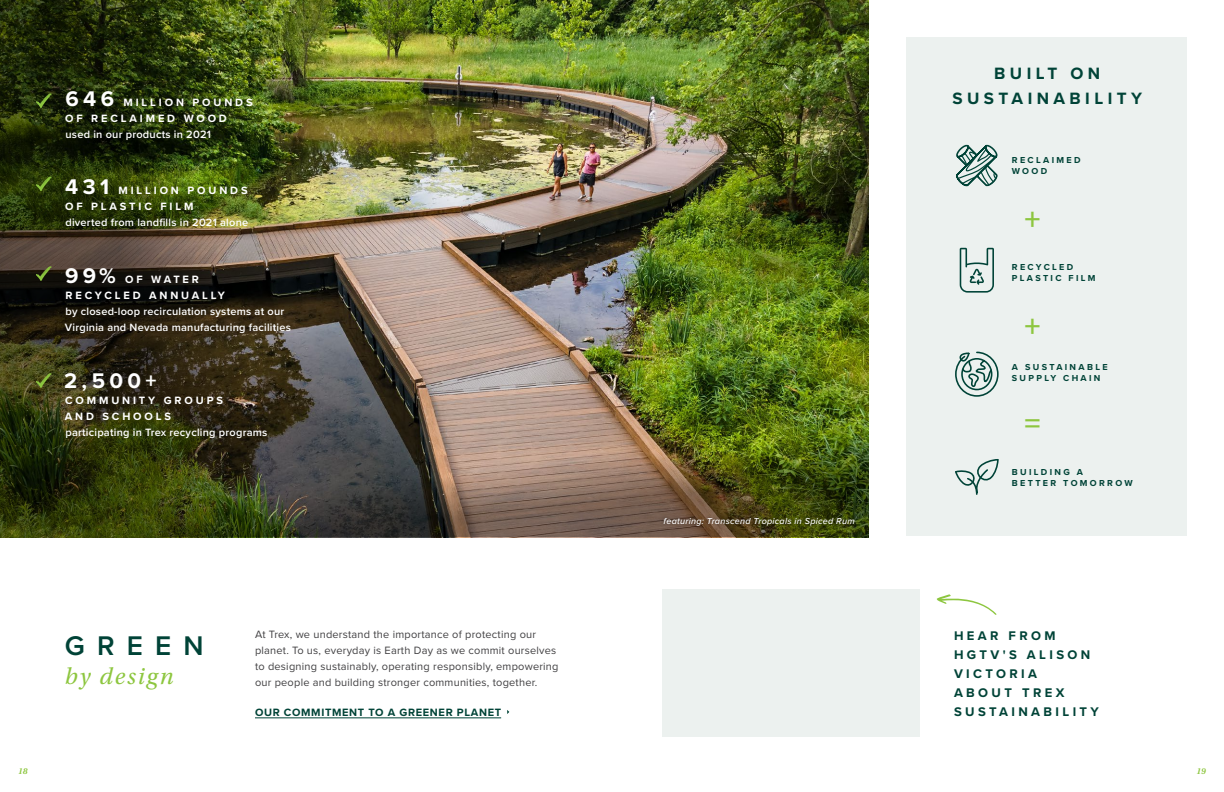
<style>
.page{position:relative;width:1224px;height:792px;background:#fff}
.page>*{position:absolute;margin:0;border:0;box-sizing:border-box;transform-origin:0 0}
.t1{font:600 32px "Proxima Nova";color:#8dc63f}
.t2{font:600 28px "Proxima Nova";letter-spacing:.435em;color:#004337}
.t3{font:italic 24px "Utopia Std";letter-spacing:.08em;color:#8dc63f}
.t4{font:700 22px "Proxima Nova";color:#fff}
.t5{font:700 17px/25px "Proxima Nova";letter-spacing:.26em;color:#004337;text-align:center}
.t6{font:700 13px/19px "Proxima Nova";letter-spacing:.26em;color:#004337}
.t7{font:11px/16px "Proxima Nova";letter-spacing:.02em;color:#414042}
.t8{font:600 11px/16px "Proxima Nova";letter-spacing:.02em;color:#fff}
.t9{font:700 11px/16px "Proxima Nova";letter-spacing:.26em;color:#fff}
.t10{font:700 11px "Proxima Nova";letter-spacing:.06em;color:#004337}
.t11{font:700 9px/11px "Proxima Nova";letter-spacing:.26em;color:#004337}
.t12{font:italic 500 9px "Proxima Nova";letter-spacing:.03em;color:#fff}
.t13{font:italic 600 9px "Utopia Std";color:#8dc63f}
.s1{font-size:22px}
</style>
<div class="page">
<div style="left:907px;top:37px;width:280px;height:499px;background:#ecf1ef"></div>
<img style="left:396px;top:0;width:472px;height:402px">
<img style="left:396px;top:402px;width:472px;height:135px">
<img style="left:0;top:0;width:396px;height:537px">
<div style="left:661px;top:514px;width:197px;height:15px;background:#000;opacity:.5"></div>
<svg style="left:36px;top:93px;width:16px;height:15px"></svg>
<svg style="left:36px;top:176px;width:16px;height:15px"></svg>
<svg style="left:36px;top:266px;width:16px;height:15px"></svg>
<svg style="left:36px;top:373px;width:16px;height:15px"></svg>
<div style="left:662px;top:589px;width:258px;height:148px;background:#ecf1ef"></div>
<svg style="left:955px;top:351px;width:44px;height:46px"></svg>
<svg style="left:955px;top:459px;width:44px;height:36px"></svg>
<svg style="left:960px;top:248px;width:34px;height:45px"></svg>
<svg style="left:956px;top:144px;width:42px;height:43px"></svg>
<svg style="left:937px;top:594px;width:60px;height:21px"></svg>
<hr style="left:255px;top:717px;width:246px;height:1px;background:#004337">
<p class="t9" style="left:65px;top:94px;width:189px"><span class="s1">646</span> MILLION POUNDS<br>OF RECLAIMED WOOD</p>
<p class="t8" style="left:65px;top:126px;width:147px">used in our products in 2021</p>
<p class="t9" style="left:65px;top:182px;width:184px"><span class="s1">431</span> MILLION POUNDS<br>OF PLASTIC FILM</p>
<p class="t8" style="left:65px;top:214px;width:184px">diverted from landfills in 2021 alone</p>
<p class="t9" style="left:65px;top:271px;width:162px"><span class="s1">99%</span> OF WATER<br>RECYCLED ANNUALLY</p>
<p class="t8" style="left:65px;top:303px;width:228px">by closed-loop recirculation systems at our<br>Virginia and Nevada manufacturing facilities</p>
<h3 class="t4" style="left:64px;top:364px;width:94px">2,500+</h3>
<p class="t9" style="left:65px;top:392px;width:160px">COMMUNITY GROUPS<br>AND SCHOOLS</p>
<p class="t8" style="left:65px;top:424px;width:203px">participating in Trex recycling programs</p>
<h2 class="t2" style="left:65px;top:625px;width:140px">GREEN</h2>
<h3 class="t3" style="left:65px;top:663px;width:110px">by design</h3>
<p class="t7" style="left:255px;top:626px;width:305px">At Trex, we understand the importance of protecting our planet. To us, everyday is Earth Day as we commit ourselves to designing sustainably, operating responsibly, empowering our people and building stronger communities, together.</p>
<p class="t10" style="left:255px;top:704px;width:248px">OUR COMMITMENT TO A GREENER PLANET</p>
<p class="t12" style="left:663px;top:514px;width:193px">featuring: Transcend Tropicals in Spiced Rum</p>
<h3 class="t5" style="left:953px;top:60px;width:191px">BUILT ON<br>SUSTAINABILITY</h3>
<p class="t11" style="left:1012px;top:155px;width:70px">RECLAIMED<br>WOOD</p>
<h1 class="t1" style="left:1024px;top:195px;width:18px">+</h1>
<p class="t11" style="left:1012px;top:261px;width:85px">RECYCLED<br>PLASTIC FILM</p>
<h1 class="t1" style="left:1024px;top:303px;width:18px">+</h1>
<p class="t11" style="left:1012px;top:362px;width:97px">A SUSTAINABLE<br>SUPPLY CHAIN</p>
<h1 class="t1" style="left:1024px;top:400px;width:18px">=</h1>
<p class="t11" style="left:1012px;top:466px;width:122px">BUILDING A<br>BETTER TOMORROW</p>
<p class="t6" style="left:954px;top:625px;width:146px">HEAR FROM<br>HGTV'S ALISON<br>VICTORIA<br>ABOUT TREX<br>SUSTAINABILITY</p>
<p class="t13" style="left:18px;top:766px;width:11px">18</p>
<p class="t13" style="left:1197px;top:766px;width:11px">19</p>
</div>
